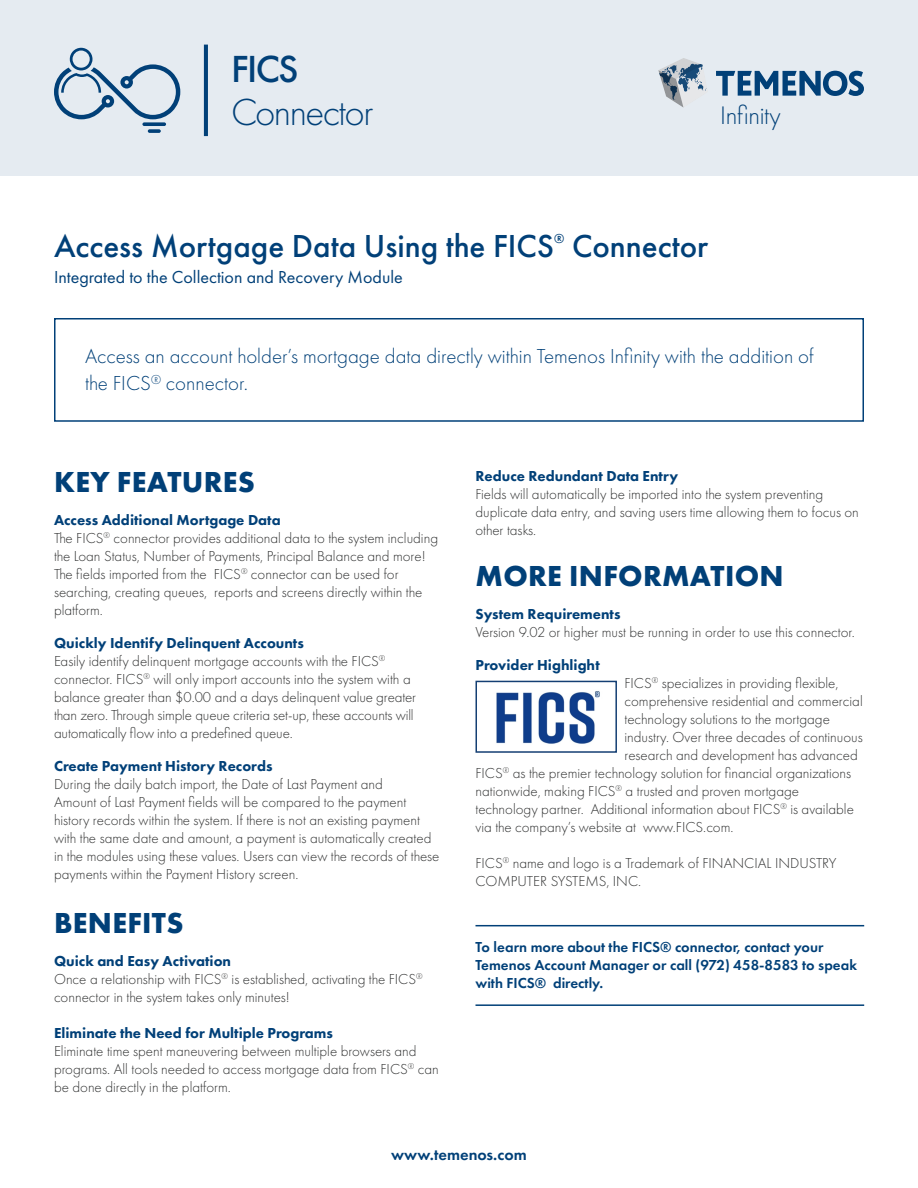
<style>
.page{position:relative;width:918px;height:1188px;background:#fff}
.page>*{position:absolute;margin:0;border:0;box-sizing:border-box;transform-origin:0 0}
.Connector_Name{font:300 39.15px "Futura PT";letter-spacing:-.04em;color:#014078}
.Connector_Name-2{font:500 39.15px "Futura PT";color:#014078}
.t1{font:500 33px "Futura PT";color:#014078}
.Section_Titles{font:700 30px "Futura PT";letter-spacing:.01em;color:#014078}
.t2{font:300 26.4px "Futura PT";letter-spacing:-.015em;color:#014078}
.Opening_Paragraph{font:300 21px/27px "Futura PT";color:#014078}
.Subtitle{font:18px "Futura PT";color:#014078}
.t3{font:600 16.5px "Futura PT";color:#014078}
.Body_Copy{font:300 15px/18px "Futura PT";color:#313232}
.Section_Header{font:800 15px "Futura PT";color:#014078}
.Footer_Info{font:600 15px/18px "Futura PT";color:#014078}
.t4{font:500 13.5px "Futura PT";color:#014078}
</style>
<div class="page">
<div style="left:0;top:0;width:918px;height:175px;background:#e5ebf1"></div>
<svg style="left:716px;top:71px;width:148px;height:25px"></svg>
<svg style="left:658px;top:58px;width:49px;height:50px"></svg>
<hr style="left:204px;top:45px;width:4px;height:91px;background:#014078">
<svg style="left:142px;top:122px;width:24px;height:4px"></svg>
<svg style="left:148px;top:129px;width:13px;height:4px"></svg>
<svg style="left:54px;top:48px;width:126px;height:71px"></svg>
<div style="left:54px;top:318px;width:810px;height:104px;border:2px solid #014078"></div>
<hr style="left:476px;top:925px;width:388px;height:1px;background:#014078">
<hr style="left:476px;top:1004px;width:388px;height:2px;background:#014078">
<div style="left:476px;top:681px;width:141px;height:72px;border:2px solid #143f73"></div>
<img style="left:493px;top:691px;width:112px;height:60px">
<p class="Connector_Name-2" style="left:231px;top:45px;width:69px">FICS</p>
<p class="Connector_Name" style="left:231px;top:90px;width:144px">Connector</p>
<h3 class="t2" style="left:720px;top:100px;width:62px">Infinity</h3>
<p class="t1" style="left:54px;top:226px;width:502px">Access Mortgage Data Using the FICS</p>
<p class="t4" style="left:554px;top:230px;width:12px">®</p>
<p class="t1" style="left:572px;top:226px;width:138px">Connector</p>
<p class="Subtitle" style="left:54px;top:266px;width:350px">Integrated to the Collection and Recovery Module</p>
<p class="Opening_Paragraph" style="left:85px;top:343px;width:730px">Access an account holder’s mortgage data directly within Temenos Infinity with the addition of the FICS<sup>®</sup> connector.</p>
<p class="Section_Titles" style="left:54px;top:463px;width:202px">KEY FEATURES</p>
<p class="Section_Header" style="left:54px;top:511px;width:228px">Access Additional Mortgage Data</p>
<p class="Body_Copy" style="left:54px;top:530px;width:386px">The FICS<sup>®</sup> connector provides additional data to the system including the Loan Status, Number of Payments, Principal Balance and more!<br>The fields imported from the FICS<sup>®</sup> connector can be used for searching, creating queues, reports and screens directly within the platform.</p>
<p class="Section_Header" style="left:54px;top:634px;width:251px">Quickly Identify Delinquent Accounts</p>
<p class="Body_Copy" style="left:54px;top:653px;width:364px">Easily identify delinquent mortgage accounts with the FICS<sup>® </sup>connector. FICS<sup>®</sup> will only import accounts into the system with a balance greater than $0.00 and a days delinquent value greater than zero. Through simple queue criteria set-up, these accounts will automatically flow into a predefined queue.</p>
<p class="Section_Header" style="left:54px;top:757px;width:220px">Create Payment History Records</p>
<p class="Body_Copy" style="left:54px;top:776px;width:330px">During the daily batch import, the Date of Last Payment and</p>
<p class="Body_Copy" style="left:54px;top:794px;width:387px">Amount of Last Payment fields will be compared to the payment history records within the system. If there is not an existing payment with the same date and amount, a payment is automatically created in the modules using these values. Users can view the records of these payments within the Payment History screen.</p>
<p class="Section_Titles" style="left:54px;top:904px;width:131px">BENEFITS</p>
<p class="Section_Header" style="left:54px;top:952px;width:179px">Quick and Easy Activation</p>
<p class="Body_Copy" style="left:54px;top:971px;width:370px">Once a relationship with FICS<sup>®</sup> is established, activating the FICS<sup>® </sup>connector in the system takes only minutes!</p>
<p class="Section_Header" style="left:54px;top:1024px;width:281px">Eliminate the Need for Multiple Programs</p>
<p class="Body_Copy" style="left:54px;top:1043px;width:386px">Eliminate time spent maneuvering between multiple browsers and programs. All tools needed to access mortgage data from FICS<sup>®</sup> can be done directly in the platform.</p>
<p class="Section_Header" style="left:476px;top:467px;width:204px">Reduce Redundant Data Entry</p>
<p class="Body_Copy" style="left:476px;top:485px;width:385px">Fields will automatically be imported into the system preventing duplicate data entry, and saving users time allowing them to focus on other tasks.</p>
<p class="Section_Titles" style="left:476px;top:557px;width:309px">MORE INFORMATION</p>
<p class="Section_Header" style="left:476px;top:605px;width:147px">System Requirements</p>
<p class="Body_Copy" style="left:476px;top:623px;width:381px">Version 9.02 or higher must be running in order to use this connector.</p>
<p class="Section_Header" style="left:476px;top:656px;width:126px">Provider Highlight</p>
<p class="Body_Copy" style="left:624px;top:674px;width:216px">FICS<sup>®</sup> specializes in providing flexible,</p>
<p class="Body_Copy" style="left:624px;top:692px;width:240px">comprehensive residential and commercial</p>
<p class="Body_Copy" style="left:624px;top:710px;width:207px">technology solutions to the mortgage</p>
<p class="Body_Copy" style="left:624px;top:728px;width:240px">industry. Over three decades of continuous</p>
<p class="Body_Copy" style="left:624px;top:746px;width:235px">research and development has advanced</p>
<p class="Body_Copy" style="left:476px;top:764px;width:377px">FICS<sup>®</sup> as the premier technology solution for financial organizations</p>
<p class="Body_Copy" style="left:476px;top:782px;width:325px">nationwide, making FICS<sup>®</sup> a trusted and proven mortgage</p>
<p class="Body_Copy" style="left:476px;top:800px;width:380px">technology partner. Additional information about FICS<sup>®</sup> is available</p>
<p class="Body_Copy" style="left:476px;top:818px;width:260px">via the company’s website at www.FICS.com.</p>
<p class="Body_Copy" style="left:476px;top:854px;width:363px">FICS<sup>®</sup> name and logo is a Trademark of FINANCIAL INDUSTRY<br>COMPUTER SYSTEMS, INC.</p>
<p class="Footer_Info" style="left:476px;top:938px;width:383px">To learn more about the FICS® connector, contact your<br>Temenos Account Manager or call (972) 458-8583 to speak with FICS® directly.</p>
<p class="t3" style="left:391px;top:1144px;width:137px">www.temenos.com</p>
</div>
